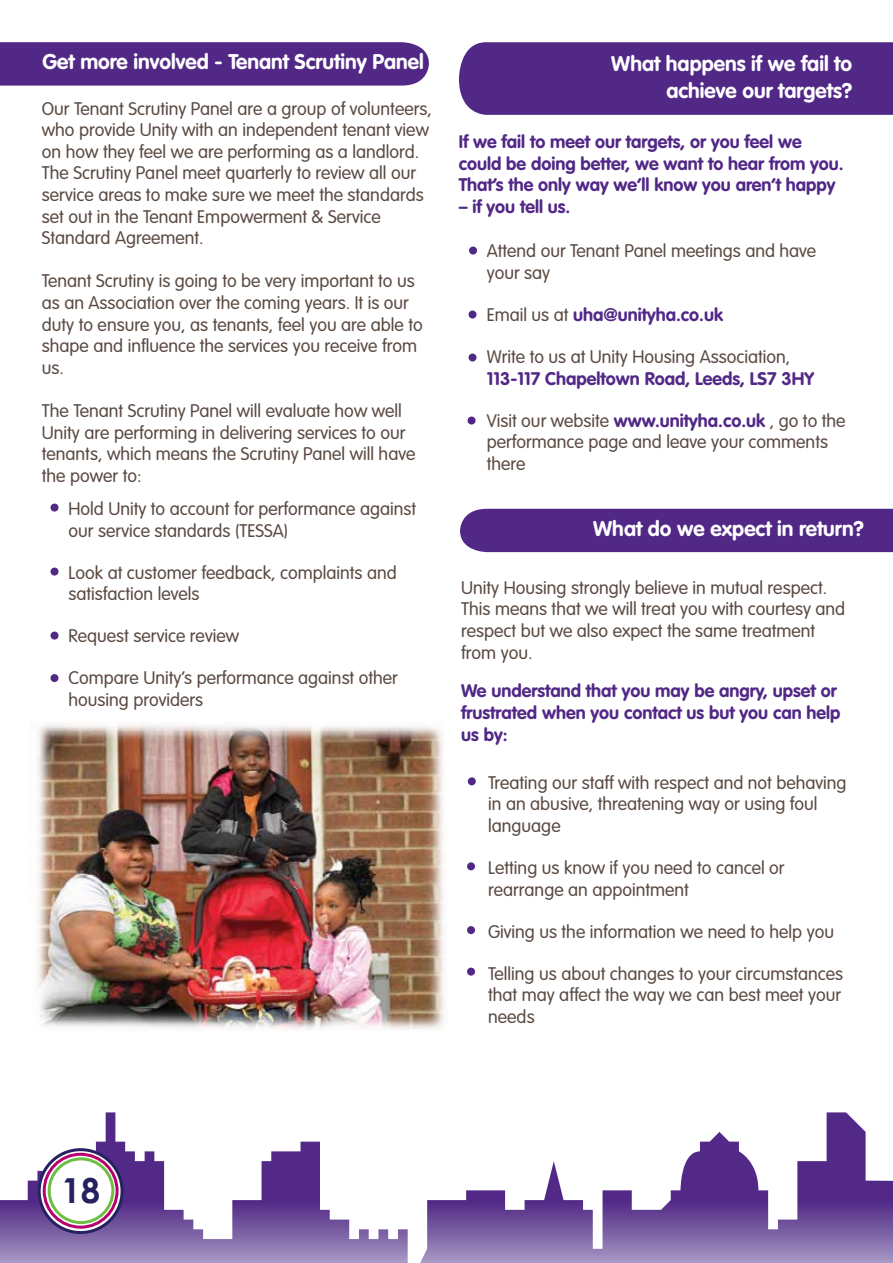
<style>
.page{position:relative;width:893px;height:1263px;background:#fff}
.page>*{position:absolute;margin:0;border:0;box-sizing:border-box;transform-origin:0 0}
.t1{font:700 34.5px "Century Gothic";color:#262262}
.t2{font:700 21px/27px "VAG Rounded Std";color:#fff;text-align:right}
.t3{font:300 18px/21.6px "VAG Rounded Std";color:#5a4a42}
.t4{font:700 18px/21.6px "VAG Rounded Std";color:#522887}
.s1{font-weight:300;color:#5a4a42}
.s2{font-weight:700;color:#522887}
</style>
<div class="page">
<svg style="left:0;top:1112px;width:893px;height:151px"></svg>
<svg style="left:39px;top:1150px;width:83px;height:82px"></svg>
<div style="left:38px;top:1148px;width:86px;height:86px;border:3px solid #262262;border-radius:50%"></div>
<svg style="left:44px;top:1154px;width:73px;height:73px"></svg>
<div style="left:43px;top:1153px;width:76px;height:76px;border:3px solid #b6006d;border-radius:50%"></div>
<div style="left:48px;top:1157px;width:66px;height:67px;border:3px solid #6fbe44;border-radius:50%"></div>
<img style="left:38px;top:724px;width:438px;height:306px">
<div style="left:0;top:42px;width:429px;height:44px;background:#522887"></div>
<div style="left:51px;top:504px;width:7px;height:7px;background:#522887;border-radius:50%"></div>
<div style="left:51px;top:568px;width:7px;height:7px;background:#522887;border-radius:50%"></div>
<div style="left:51px;top:632px;width:7px;height:7px;background:#522887;border-radius:50%"></div>
<div style="left:51px;top:674px;width:7px;height:8px;background:#522887;border-radius:50%"></div>
<div style="left:459px;top:42px;width:434px;height:73px;background:#522887"></div>
<div style="left:469px;top:247px;width:8px;height:7px;background:#522887;border-radius:50%"></div>
<div style="left:469px;top:311px;width:8px;height:7px;background:#522887;border-radius:50%"></div>
<div style="left:469px;top:354px;width:8px;height:7px;background:#522887;border-radius:50%"></div>
<div style="left:468px;top:417px;width:8px;height:7px;background:#522887;border-radius:50%"></div>
<div style="left:460px;top:509px;width:433px;height:43px;background:#522887"></div>
<div style="left:468px;top:777px;width:8px;height:8px;background:#522887;border-radius:50%"></div>
<div style="left:467px;top:862px;width:8px;height:8px;background:#522887;border-radius:50%"></div>
<div style="left:467px;top:926px;width:8px;height:8px;background:#522887;border-radius:50%"></div>
<div style="left:467px;top:968px;width:8px;height:7px;background:#522887;border-radius:50%"></div>
<p class="t2" style="left:42px;top:49px;width:383px">Get more involved - Tenant Scrutiny Panel</p>
<p class="t2" style="left:611px;top:51px;width:242px">What happens if we fail to achieve our targets?</p>
<p class="t3" style="left:42px;top:98px;width:391px">Our Tenant Scrutiny Panel are a group of volunteers, who provide Unity with an independent tenant view on how they feel we are performing as a landlord.<br>The Scrutiny Panel meet quarterly to review all our service areas to make sure we meet the standards set out in the Tenant Empowerment &amp; Service Standard Agreement.</p>
<p class="t3" style="left:42px;top:271px;width:382px">Tenant Scrutiny is going to be very important to us as an Association over the coming years. It is our duty to ensure you, as tenants, feel you are able to shape and influence the services you receive from us.</p>
<p class="t3" style="left:42px;top:400px;width:375px">The Tenant Scrutiny Panel will evaluate how well Unity are performing in delivering services to our tenants, which means the Scrutiny Panel will have the power to:</p>
<p class="t3" style="left:69px;top:498px;width:349px">Hold Unity to account for performance against our service standards (TESSA)</p>
<p class="t3" style="left:69px;top:562px;width:330px">Look at customer feedback, complaints and satisfaction levels</p>
<p class="t3" style="left:69px;top:626px;width:172px">Request service review</p>
<p class="t3" style="left:69px;top:668px;width:331px">Compare Unity’s performance against other housing providers</p>
<p class="t4" style="left:459px;top:132px;width:386px">If we fail to meet our targets, or you feel we could be doing better, we want to hear from you.<br>That’s the only way we’ll know you aren’t happy</p>
<p class="t4" style="left:459px;top:196px;width:113px">– if you tell us.</p>
<p class="t3" style="left:487px;top:241px;width:331px">Attend our Tenant Panel meetings and have your say</p>
<p class="t4" style="left:487px;top:305px;width:238px"><span class="s1">Email us at</span> uha@unityha.co.uk</p>
<p class="t3" style="left:487px;top:347px;width:305px">Write to us at Unity Housing Association,</p>
<p class="t4" style="left:487px;top:368px;width:329px">113-117 Chapeltown Road, Leeds, LS7 3HY</p>
<p class="t3" style="left:487px;top:410px;width:360px">Visit our website <span class="s2">www.unityha.co.uk</span> , go to the performance page and leave your comments there</p>
<p class="t2" style="left:593px;top:516px;width:272px">What do we expect in return?</p>
<p class="t3" style="left:461px;top:577px;width:385px">Unity Housing strongly believe in mutual respect.<br>This means that we will treat you with courtesy and respect but we also expect the same treatment from you.</p>
<p class="t4" style="left:461px;top:681px;width:381px">We understand that you may be angry, upset or frustrated when you contact us but you can help us by:</p>
<p class="t3" style="left:488px;top:772px;width:360px">Treating our staff with respect and not behaving in an abusive, threatening way or using foul language</p>
<p class="t3" style="left:488px;top:857px;width:298px">Letting us know if you need to cancel or rearrange an appointment</p>
<p class="t3" style="left:488px;top:921px;width:347px">Giving us the information we need to help you</p>
<p class="t3" style="left:488px;top:963px;width:356px;text-align:justify">Telling us about changes to your circumstances that may affect the way we can best meet your needs</p>
<h1 class="t1" style="left:62px;top:1164px;width:40px">18</h1>
</div>
